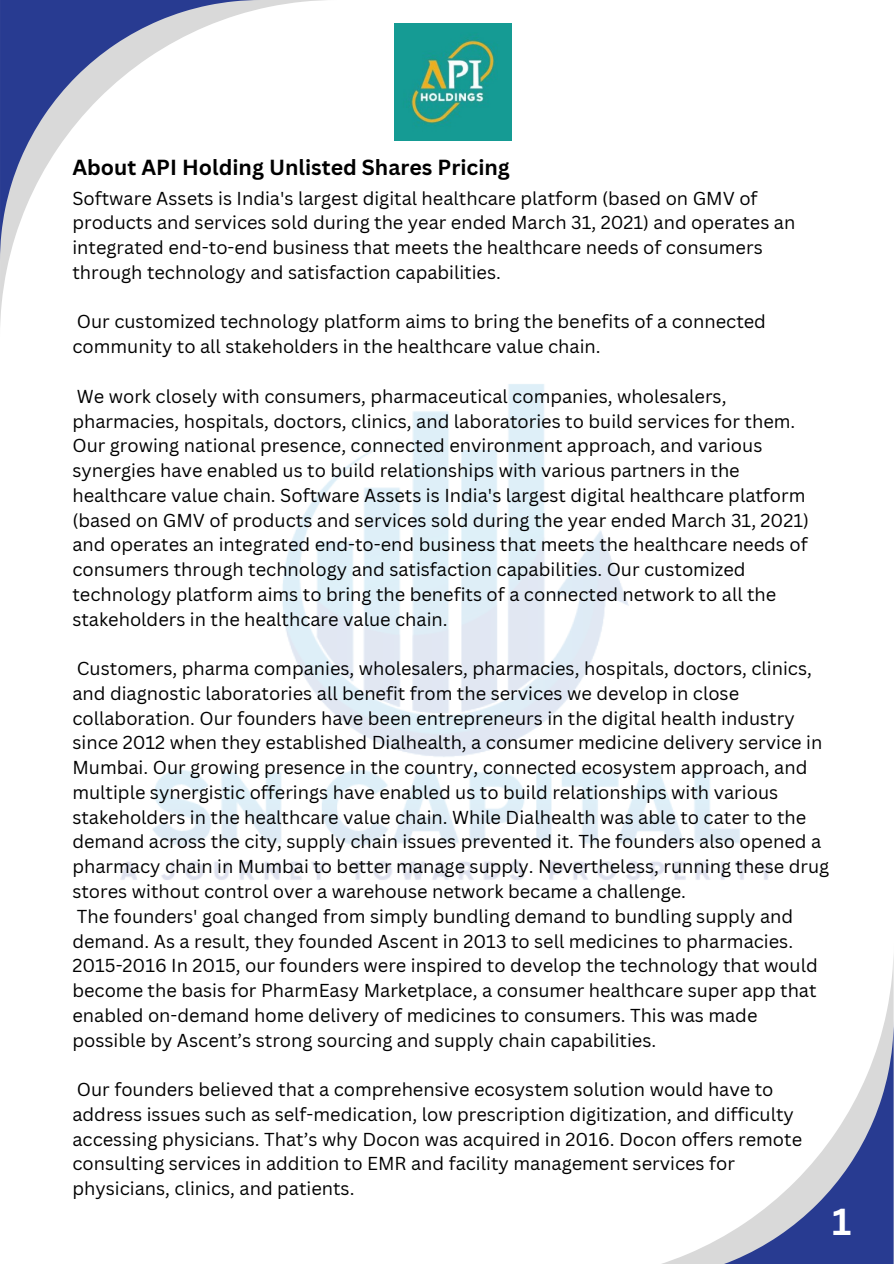
<style>
.page{position:relative;width:894px;height:1264px;background:#fff}
.page>*{position:absolute;margin:0;border:0;box-sizing:border-box;transform-origin:0 0}
.t1{font:700 36.6px "Canva Sans";color:#fff}
.t2{font:700 21.3px "Canva Sans";color:#000}
.t3{font:18.15px/24.8px "Canva Sans";color:#000}
</style>
<div class="page">
<img style="left:120px;top:23px;width:654px;height:857px">
<svg style="left:0;top:0;width:336px;height:336px"></svg>
<svg style="left:0;top:0;width:261px;height:261px"></svg>
<svg style="left:665px;top:1019px;width:228px;height:244px"></svg>
<img style="left:394px;top:24px;width:117px;height:117px">
<p class="t2" style="left:72px;top:152px;width:439px">About API Holding Unlisted Shares Pricing</p>
<p class="t3" style="left:72px;top:185px;width:724px">Software Assets is India's largest digital healthcare platform (based on GMV of products and services sold during the year ended March 31, 2021) and operates an integrated end-to-end business that meets the healthcare needs of consumers through technology and satisfaction capabilities.</p>
<p class="t3" style="left:72px;top:309px;width:695px">Our customized technology platform aims to bring the benefits of a connected community to all stakeholders in the healthcare value chain.</p>
<p class="t3" style="left:72px;top:383px;width:738px">We work closely with consumers, pharmaceutical companies, wholesalers, pharmacies, hospitals, doctors, clinics, and laboratories to build services for them.<br>Our growing national presence, connected environment approach, and various synergies have enabled us to build relationships with various partners in the healthcare value chain. Software Assets is India's largest digital healthcare platform (based on GMV of products and services sold during the year ended March 31, 2021) and operates an integrated end-to-end business that meets the healthcare needs of consumers through technology and satisfaction capabilities. Our customized technology platform aims to bring the benefits of a connected network to all the stakeholders in the healthcare value chain.</p>
<h1 class="t3" style="left:72px;top:655px;width:758px">Customers, pharma companies, wholesalers, pharmacies, hospitals, doctors, clinics, and diagnostic laboratories all benefit from the services we develop in close collaboration. Our founders have been entrepreneurs in the digital health industry since 2012 when they established Dialhealth, a consumer medicine delivery service in Mumbai. Our growing presence in the country, connected ecosystem approach, and multiple synergistic offerings have enabled us to build relationships with various stakeholders in the healthcare value chain. While Dialhealth was able to cater to the demand across the city, supply chain issues prevented it. The founders also opened a pharmacy chain in Mumbai to better manage supply. Nevertheless, running these drug stores without control over a warehouse network became a challenge.</h1>
<p class="t3" style="left:72px;top:903px;width:746px">The founders' goal changed from simply bundling demand to bundling supply and demand. As a result, they founded Ascent in 2013 to sell medicines to pharmacies.<br>2015-2016 In 2015, our founders were inspired to develop the technology that would become the basis for PharmEasy Marketplace, a consumer healthcare super app that enabled on-demand home delivery of medicines to consumers. This was made possible by Ascent’s strong sourcing and supply chain capabilities.</p>
<p class="t3" style="left:72px;top:1076px;width:731px">Our founders believed that a comprehensive ecosystem solution would have to address issues such as self-medication, low prescription digitization, and difficulty accessing physicians. That’s why Docon was acquired in 2016. Docon offers remote consulting services in addition to EMR and facility management services for physicians, clinics, and patients.</p>
<p class="t1" style="left:832px;top:1195px;width:21px">1</p>
</div>
